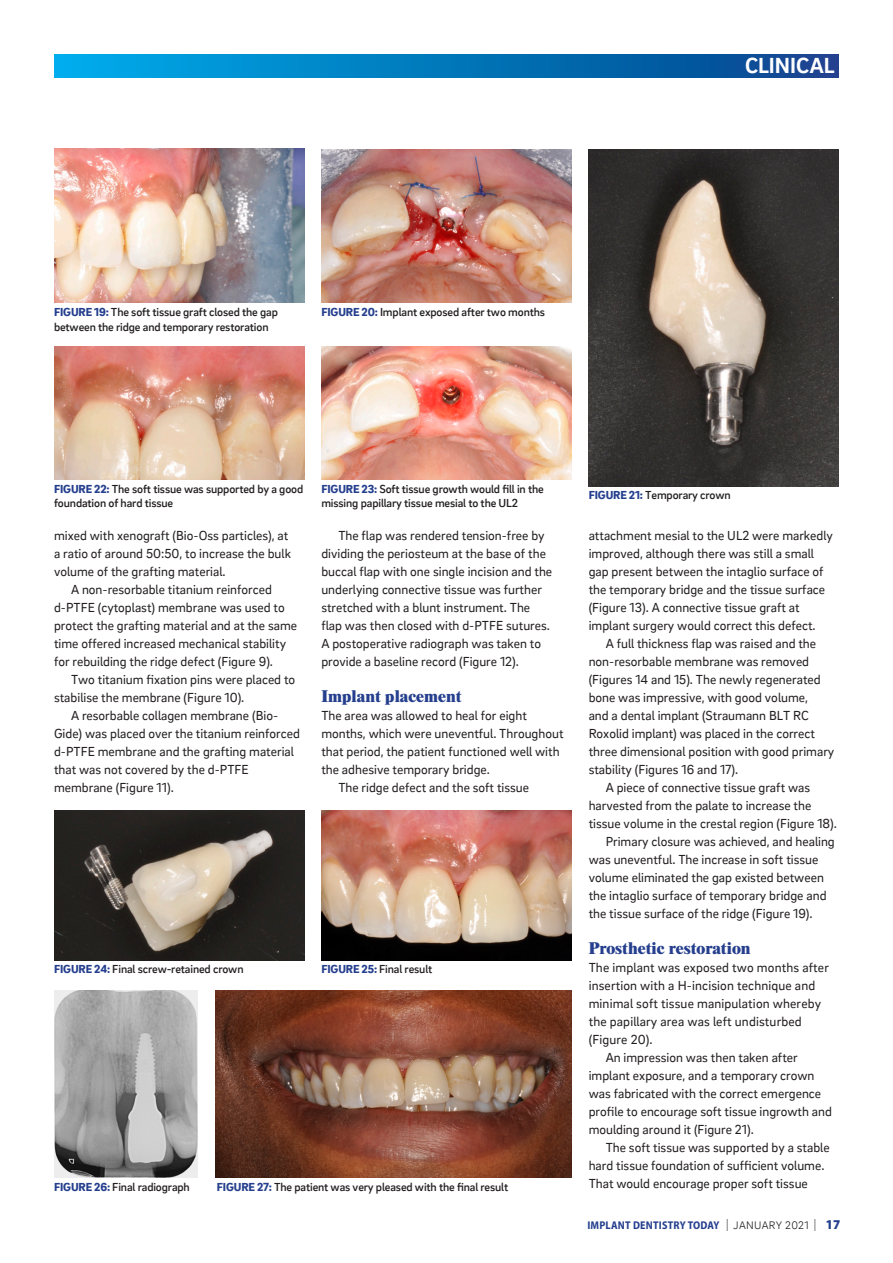
<style>
.page{position:relative;width:893px;height:1263px;background:#fff}
.page>*{position:absolute;margin:0;border:0;box-sizing:border-box;transform-origin:0 0}
.t1{font:700 22.5px "Brix Sans";color:#fff}
.Subhead{font:800 16.5px "Times";color:#253f8e}
.Body_Next_para{font:13.5px/18px "Brix Sans";color:#231f20}
.Body_First_para{font:13.5px/18px "Brix Sans";letter-spacing:.01em;color:#231f20}
.t2{font:500 12px/14.4px "Brix Sans";letter-spacing:-.01em;color:#231f20}
.t3{font:700 semi-condensed 11.25px "Myriad Pro";letter-spacing:.02em;color:#253f8e}
.s1{font-weight:900;color:#253f8e}
.s2{font-weight:300;font-size:12px;color:#231f20}
.s3{font-family:"Brix Sans";font-weight:300;font-stretch:normal;color:#231f20}
.s4{font-weight:900;font-size:13.5px}
</style>
<div class="page">
<svg style="left:54px;top:54px;width:785px;height:23px;background:#0377bb"></svg>
<img style="left:54px;top:149px;width:250px;height:153px">
<img style="left:54px;top:810px;width:250px;height:150px">
<img style="left:54px;top:347px;width:250px;height:132px">
<img style="left:54px;top:990px;width:144px;height:187px">
<img style="left:321px;top:150px;width:251px;height:153px">
<img style="left:321px;top:810px;width:251px;height:150px">
<img style="left:321px;top:347px;width:251px;height:132px">
<img style="left:215px;top:990px;width:357px;height:187px">
<img style="left:589px;top:150px;width:250px;height:336px">
<h1 class="t1" style="left:745px;top:51px;width:91px">CLINICAL</h1>
<p class="t2" style="left:54px;top:304px;width:225px"><span class="s1">FIGURE 19:</span> The soft tissue graft closed the gap between the ridge and temporary restoration</p>
<p class="t2" style="left:321px;top:304px;width:225px"><span class="s1">FIGURE 20:</span> Implant exposed after two months</p>
<p class="t2" style="left:54px;top:481px;width:251px"><span class="s1">FIGURE 22:</span> The soft tissue was supported by a good foundation of hard tissue</p>
<p class="Body_Next_para" style="left:54px;top:526px;width:238px">mixed with xenograft (Bio-Oss particles), at a ratio of around 50:50, to increase the bulk volume of the grafting material.</p>
<p class="Body_Next_para" style="left:54px;top:580px;width:245px;text-indent:17px">A non-resorbable titanium reinforced d-PTFE (cytoplast) membrane was used to protect the grafting material and at the same time offered increased mechanical stability for rebuilding the ridge defect (Figure 9).</p>
<p class="Body_Next_para" style="left:54px;top:670px;width:243px;text-indent:17px">Two titanium fixation pins were placed to stabilise the membrane (Figure 10).</p>
<p class="Body_Next_para" style="left:54px;top:706px;width:247px;text-indent:17px">A resorbable collagen membrane (Bio-Gide) was placed over the titanium reinforced d-PTFE membrane and the grafting material that was not covered by the d-PTFE membrane (Figure 11).</p>
<p class="t2" style="left:321px;top:481px;width:224px"><span class="s1">FIGURE 23:</span> Soft tissue growth would fill in the missing papillary tissue mesial to the UL2</p>
<p class="Body_Next_para" style="left:321px;top:526px;width:232px;text-indent:17px">The flap was rendered tension-free by dividing the periosteum at the base of the buccal flap with one single incision and the underlying connective tissue was further stretched with a blunt instrument. The flap was then closed with d-PTFE sutures.<br>A postoperative radiograph was taken to provide a baseline record (Figure 12).</p>
<p class="Subhead" style="left:321px;top:686px;width:142px">Implant placement</p>
<p class="Body_First_para" style="left:321px;top:706px;width:244px">The area was allowed to heal for eight months, which were uneventful. Throughout that period, the patient functioned well with the adhesive temporary bridge.</p>
<p class="Body_Next_para" style="left:338px;top:778px;width:192px">The ridge defect and the soft tissue</p>
<p class="t2" style="left:54px;top:962px;width:191px"><span class="s1">FIGURE 24:</span> Final screw-retained crown</p>
<p class="t2" style="left:321px;top:962px;width:112px"><span class="s1">FIGURE 25:</span> Final result</p>
<p class="t2" style="left:54px;top:1179px;width:137px"><span class="s1">FIGURE 26:</span> Final radiograph</p>
<p class="t2" style="left:217px;top:1179px;width:293px"><span class="s1">FIGURE 27:</span> The patient was very pleased with the final result</p>
<p class="t2" style="left:589px;top:488px;width:144px"><span class="s1">FIGURE 21:</span> Temporary crown</p>
<p class="Body_Next_para" style="left:589px;top:526px;width:246px">attachment mesial to the UL2 were markedly improved, although there was still a small gap present between the intaglio surface of the temporary bridge and the tissue surface (Figure 13). A connective tissue graft at implant surgery would correct this defect.</p>
<p class="Body_Next_para" style="left:589px;top:634px;width:247px;text-indent:17px">A full thickness flap was raised and the non-resorbable membrane was removed (Figures 14 and 15). The newly regenerated bone was impressive, with good volume,<br>and a dental implant (Straumann BLT RC Roxolid implant) was placed in the correct three dimensional position with good primary stability (Figures 16 and 17).</p>
<p class="Body_Next_para" style="left:589px;top:778px;width:250px;text-indent:17px">A piece of connective tissue graft was harvested from the palate to increase the tissue volume in the crestal region (Figure 18).</p>
<p class="Body_Next_para" style="left:589px;top:832px;width:248px;text-indent:17px">Primary closure was achieved, and healing was uneventful. The increase in soft tissue volume eliminated the gap existed between the intaglio surface of temporary bridge and the tissue surface of the ridge (Figure 19).</p>
<p class="Subhead" style="left:589px;top:938px;width:163px">Prosthetic restoration</p>
<p class="Body_First_para" style="left:589px;top:958px;width:242px">The implant was exposed two months after insertion with a H-incision technique and minimal soft tissue manipulation whereby the papillary area was left undisturbed (Figure 20).</p>
<p class="Body_Next_para" style="left:589px;top:1048px;width:245px;text-indent:17px">An impression was then taken after implant exposure, and a temporary crown was fabricated with the correct emergence profile to encourage soft tissue ingrowth and moulding around it (Figure 21).</p>
<p class="Body_Next_para" style="left:589px;top:1138px;width:242px;text-indent:17px">The soft tissue was supported by a stable hard tissue foundation of sufficient volume.<br>That would encourage proper soft tissue</p>
<p class="t3" style="left:587px;top:1219px;width:254px">IMPLANT DENTISTRY TODAY <span class="s2">|</span> <span class="s3">JANUARY 2021</span> <span class="s2">|</span> <span class="s4">17</span></p>
</div>
